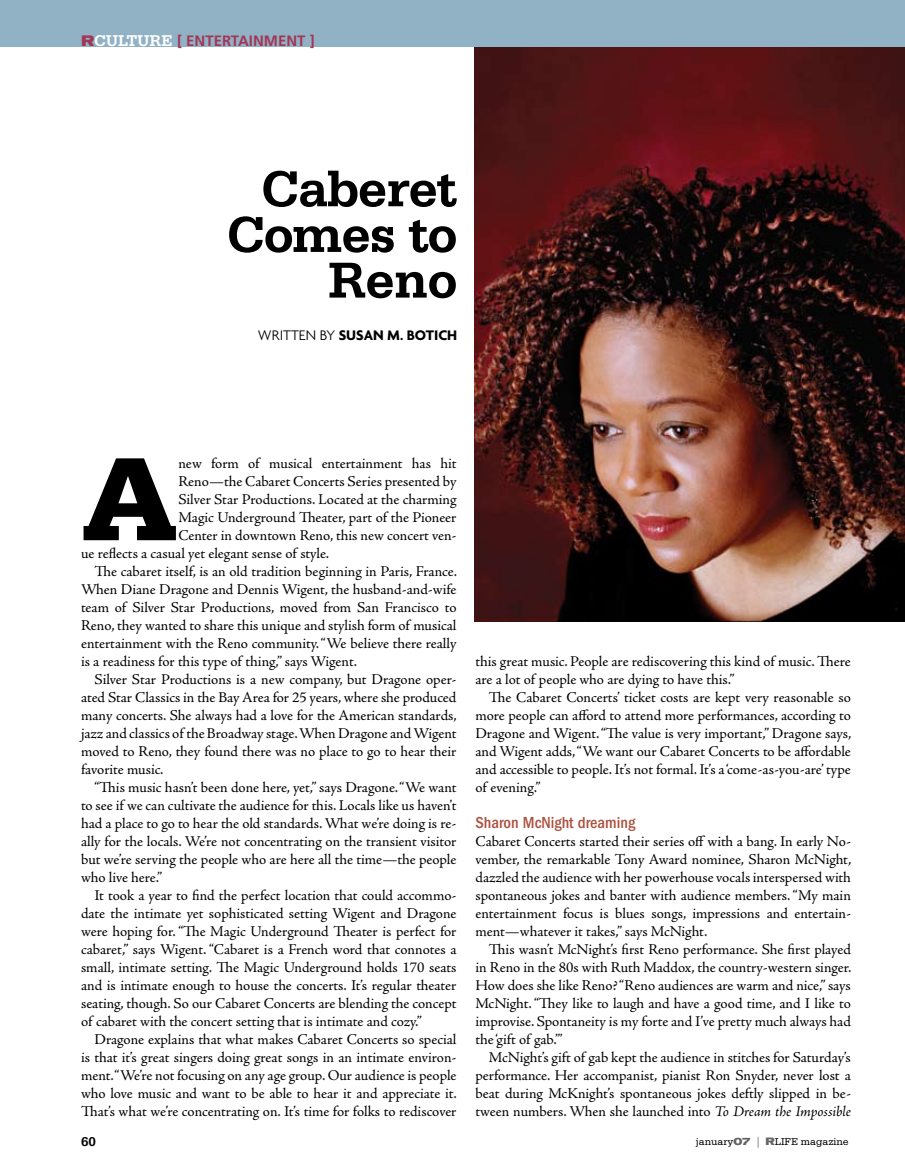
<style>
.page{position:relative;width:905px;height:1175px;background:#fff}
.page>*{position:absolute;margin:0;border:0;box-sizing:border-box;transform-origin:0 0}
.t1{font:900 125.1px "Serifa";color:#000}
.t2{font:700 53.25px/45.6px "Serifa";letter-spacing:-.025em;color:#000;text-align:right}
.t3{font:500 condensed 16.5px "ITC Franklin Gothic Std";color:#ac513f}
.t4{font:15px/18px "Adobe Jenson Pro";letter-spacing:-.005em;color:#000;text-align:justify}
.t5{font:700 15px "Frutiger";color:#a33657}
.t6{font:700 15px "Agenda";color:#000}
.t7{font:700 13.5px "Serifa";color:#000}
.t8{font:10.5px "Serifa";color:#000}
.s1{font-family:"Akzidenz Grotesk BE";font-stretch:expanded}
.s2{font-family:"Serifa";font-size:16.5px;color:#fff}
.s3{font-weight:300}
.s4{font-style:italic}
.s5{font-family:"Akzidenz Grotesk BE";font-weight:700;font-stretch:expanded;color:#636466}
.s6{font-family:"Adobe Jenson Pro";color:#636466}
</style>
<div class="page">
<div style="left:0;top:0;width:904px;height:47px;background:#90b2c4"></div>
<img style="left:474px;top:47px;width:430px;height:574px">
<p class="t5" style="left:81px;top:32px;width:235px"><span class="s1">R</span><span class="s2">CULTURE</span> [ ENTERTAINMENT ]</p>
<h2 class="t2" style="left:227px;top:165px;width:232px">Caberet<br>Comes to<br>Reno</h2>
<p class="t6" style="left:258px;top:326px;width:201px"><span class="s3">WRITTEN BY</span> SUSAN M. BOTICH</p>
<h1 class="t1" style="left:81px;top:425px;width:99px">A</h1>
<p class="t4" style="left:178px;top:455px;width:279px">new form of musical entertainment has hit</p>
<p class="t4" style="left:178px;top:473px;width:279px">Reno—the Cabaret Concerts Series presented by</p>
<p class="t4" style="left:178px;top:491px;width:279px">Silver Star Productions. Located at the charming</p>
<p class="t4" style="left:178px;top:509px;width:279px">Magic Underground Theater, part of the Pioneer</p>
<p class="t4" style="left:178px;top:527px;width:279px">Center in downtown Reno, this new concert ven-</p>
<p class="t4" style="left:81px;top:545px;width:250px">ue reflects a casual yet elegant sense of style.</p>
<p class="t4" style="left:94px;top:563px;width:364px">The cabaret itself, is an old tradition beginning in Paris, France.</p>
<p class="t4" style="left:81px;top:581px;width:377px">When Diane Dragone and Dennis Wigent, the husband-and-wife</p>
<p class="t4" style="left:81px;top:599px;width:377px">team of Silver Star Productions, moved from San Francisco to</p>
<p class="t4" style="left:81px;top:617px;width:377px">Reno, they wanted to share this unique and stylish form of musical</p>
<p class="t4" style="left:81px;top:635px;width:377px">entertainment with the Reno community. “We believe there really</p>
<p class="t4" style="left:81px;top:653px;width:277px">is a readiness for this type of thing,” says Wigent.</p>
<p class="t4" style="left:94px;top:671px;width:363px">Silver Star Productions is a new company, but Dragone oper-</p>
<p class="t4" style="left:81px;top:689px;width:377px">ated Star Classics in the Bay Area for 25 years, where she produced</p>
<p class="t4" style="left:81px;top:707px;width:377px">many concerts. She always had a love for the American standards,</p>
<p class="t4" style="left:81px;top:725px;width:377px">jazz and classics of the Broadway stage. When Dragone and Wigent</p>
<p class="t4" style="left:81px;top:743px;width:377px">moved to Reno, they found there was no place to go to hear their</p>
<p class="t4" style="left:81px;top:761px;width:84px">favorite music.</p>
<p class="t4" style="left:94px;top:779px;width:363px">“This music hasn’t been done here, yet,” says Dragone. “We want</p>
<p class="t4" style="left:81px;top:797px;width:377px">to see if we can cultivate the audience for this. Locals like us haven’t</p>
<p class="t4" style="left:81px;top:815px;width:377px">had a place to go to hear the old standards. What we’re doing is re-</p>
<p class="t4" style="left:81px;top:833px;width:377px">ally for the locals. We’re not concentrating on the transient visitor</p>
<p class="t4" style="left:81px;top:851px;width:377px">but we’re serving the people who are here all the time—the people</p>
<p class="t4" style="left:81px;top:869px;width:83px">who live here.”</p>
<p class="t4" style="left:94px;top:887px;width:363px">It took a year to find the perfect location that could accommo-</p>
<p class="t4" style="left:81px;top:905px;width:377px">date the intimate yet sophisticated setting Wigent and Dragone</p>
<p class="t4" style="left:81px;top:923px;width:377px">were hoping for. “The Magic Underground Theater is perfect for</p>
<p class="t4" style="left:81px;top:941px;width:377px">cabaret,” says Wigent. “Cabaret is a French word that connotes a</p>
<p class="t4" style="left:81px;top:959px;width:377px">small, intimate setting. The Magic Underground holds 170 seats</p>
<p class="t4" style="left:81px;top:977px;width:377px">and is intimate enough to house the concerts. It’s regular theater</p>
<p class="t4" style="left:81px;top:995px;width:377px">seating, though. So our Cabaret Concerts are blending the concept</p>
<p class="t4" style="left:81px;top:1013px;width:342px">of cabaret with the concert setting that is intimate and cozy.”</p>
<p class="t4" style="left:94px;top:1031px;width:363px">Dragone explains that what makes Cabaret Concerts so special</p>
<p class="t4" style="left:81px;top:1049px;width:377px">is that it’s great singers doing great songs in an intimate environ-</p>
<p class="t4" style="left:81px;top:1067px;width:377px">ment. “We’re not focusing on any age group. Our audience is people</p>
<p class="t4" style="left:81px;top:1085px;width:377px">who love music and want to be able to hear it and appreciate it.</p>
<p class="t4" style="left:81px;top:1103px;width:377px">That’s what we’re concentrating on. It’s time for folks to rediscover</p>
<p class="t4" style="left:475px;top:653px;width:377px">this great music. People are rediscovering this kind of music. There are a lot of people who are dying to have this.”</p>
<p class="t4" style="left:475px;top:689px;width:377px;text-indent:14px">The Cabaret Concerts’ ticket costs are kept very reasonable so more people can afford to attend more performances, according to Dragone and Wigent. “The value is very important,” Dragone says, and Wigent adds, “We want our Cabaret Concerts to be affordable and accessible to people. It’s not formal. It’s a ‘come-as-you-are’ type of evening.”</p>
<p class="t3" style="left:475px;top:813px;width:161px">Sharon McNight dreaming</p>
<p class="t4" style="left:475px;top:833px;width:377px">Cabaret Concerts started their series off with a bang. In early No&shy;vember, the remarkable Tony Award nominee, Sharon McNight, dazzled the audience with her powerhouse vocals interspersed with spontaneous jokes and banter with audience members. “My main entertainment focus is blues songs, impressions and entertain&shy;ment—whatever it takes,” says McNight.</p>
<p class="t4" style="left:475px;top:941px;width:377px;text-indent:14px">This wasn’t McNight’s first Reno performance. She first played in Reno in the 80s with Ruth Maddox, the country-western singer.<br>How does she like Reno? “Reno audiences are warm and nice,” says McNight. “They like to laugh and have a good time, and I like to improvise. Spontaneity is my forte and I’ve pretty much always had the ‘gift of gab.’”</p>
<p class="t4" style="left:475px;top:1049px;width:377px;text-indent:14px">McNight’s gift of gab kept the audience in stitches for Saturday’s performance. Her accompanist, pianist Ron Snyder, never lost a beat during McKnight’s spontaneous jokes deftly slipped in be&shy;tween numbers. When she launched into <span class="s4">To Dream the Impossible</span></p>
<p class="t7" style="left:81px;top:1134px;width:17px">60</p>
<p class="t8" style="left:696px;top:1136px;width:154px">january<span class="s5">07</span> <span class="s6">|</span> <span class="s5">R</span>LIFE magazine</p>
</div>
